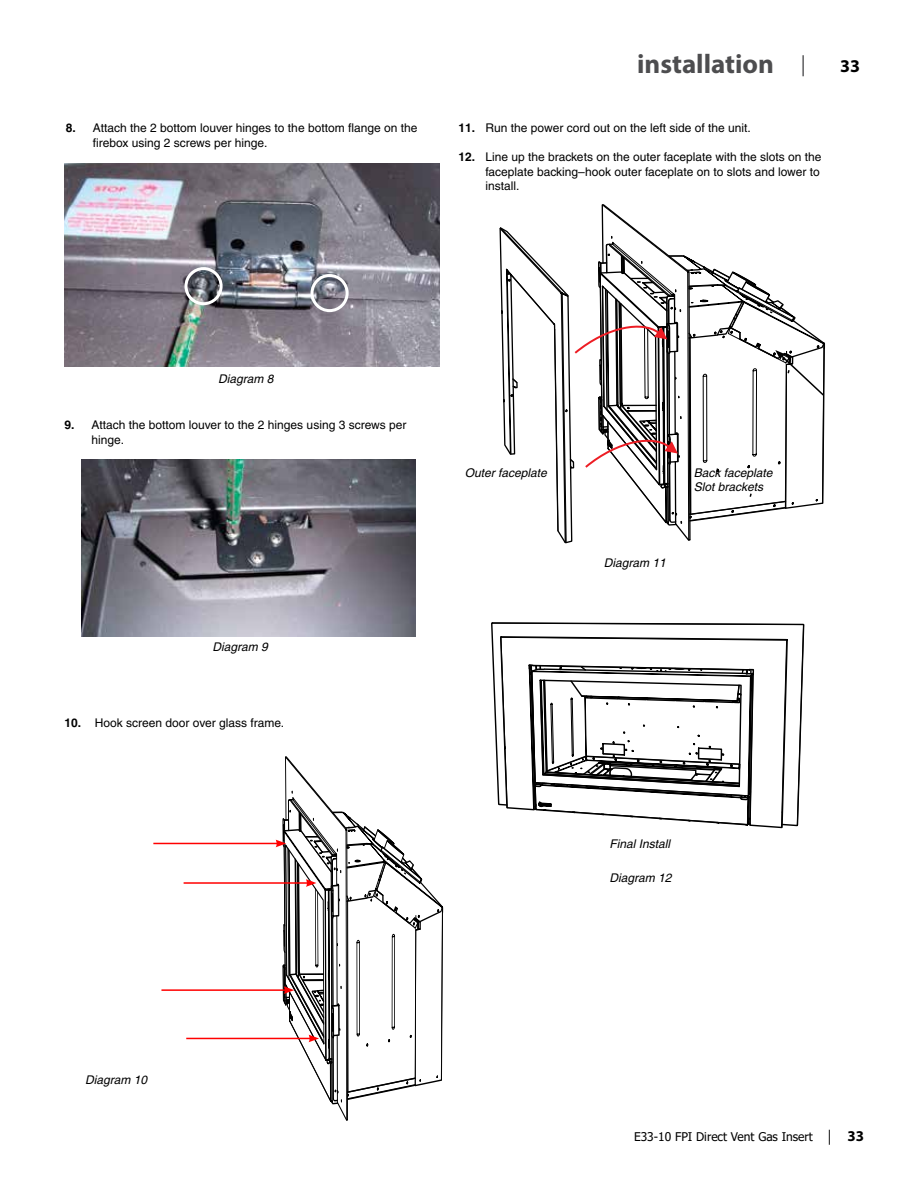
<style>
.page{position:relative;width:918px;height:1188px;background:#fff}
.page>*{position:absolute;margin:0;border:0;box-sizing:border-box;transform-origin:0 0}
.t1{font:700 27px "Myriad Pro";color:#4d4d4f}
.t2{font:21px "Myriad Pro";color:#4d4d4f}
.t3{font:700 18px "Myriad Pro";color:#000}
.t4{font:12px/14.4px "Helvetica";color:#000}
.t5{font:italic 12px/14.4px "Helvetica";color:#000}
.t6{font:12px "Tahoma";color:#000}
.s1{font-weight:700}
.s2{font-family:"Myriad Pro";font-size:15px}
.s3{font-family:"Myriad Pro";font-weight:700;font-size:15px}
</style>
<div class="page">
<svg style="left:491px;top:622px;width:8px;height:183px"></svg>
<svg style="left:499px;top:204px;width:327px;height:625px"></svg>
<img style="left:82px;top:459px;width:101px;height:178px">
<img style="left:65px;top:164px;width:375px;height:203px">
<hr style="left:153px;top:843px;width:125px;height:1px;background:#f00">
<hr style="left:161px;top:989px;width:125px;height:2px;background:#f00">
<svg style="left:183px;top:266px;width:260px;height:855px"></svg>
<p class="t4" style="left:93px;top:121px;width:326px;text-indent:-27px"><span class="s1">8.</span> Attach the 2 bottom louver hinges to the bottom flange on the firebox using 2 screws per hinge.</p>
<h1 class="t1" style="left:637px;top:47px;width:138px">installation</h1>
<h3 class="t3" style="left:840px;top:54px;width:21px">33</h3>
<h2 class="t2" style="left:801px;top:51px;width:7px">|</h2>
<p class="t4" style="left:459px;top:121px;width:294px"><span class="s1">11.</span> Run the power cord out on the left side of the unit.</p>
<p class="t4" style="left:486px;top:150px;width:337px;text-indent:-27px"><span class="s1">12.</span> Line up the brackets on the outer faceplate with the slots on the faceplate backing–hook outer faceplate on to slots and lower to install.</p>
<p class="t5" style="left:218px;top:373px;width:57px">Diagram 8</p>
<p class="t4" style="left:92px;top:418px;width:316px;text-indent:-27px"><span class="s1">9.</span> Attach the bottom louver to the 2 hinges using 3 screws per hinge.</p>
<p class="t5" style="left:212px;top:640px;width:57px">Diagram 9</p>
<p class="t4" style="left:64px;top:715px;width:221px"><span class="s1">10.</span> Hook screen door over glass frame.</p>
<p class="t5" style="left:465px;top:466px;width:84px">Outer faceplate</p>
<p class="t5" style="left:694px;top:466px;width:80px">Back faceplate<br>Slot brackets</p>
<p class="t5" style="left:604px;top:556px;width:64px">Diagram 11</p>
<p class="t5" style="left:610px;top:837px;width:62px">Final Install</p>
<p class="t5" style="left:610px;top:871px;width:64px">Diagram 12</p>
<p class="t5" style="left:85px;top:1073px;width:64px">Diagram 10</p>
<p class="t6" style="left:634px;top:1128px;width:231px">E33-10 FPI Direct Vent Gas Insert <span class="s2">|</span> <span class="s3">33</span></p>
</div>
